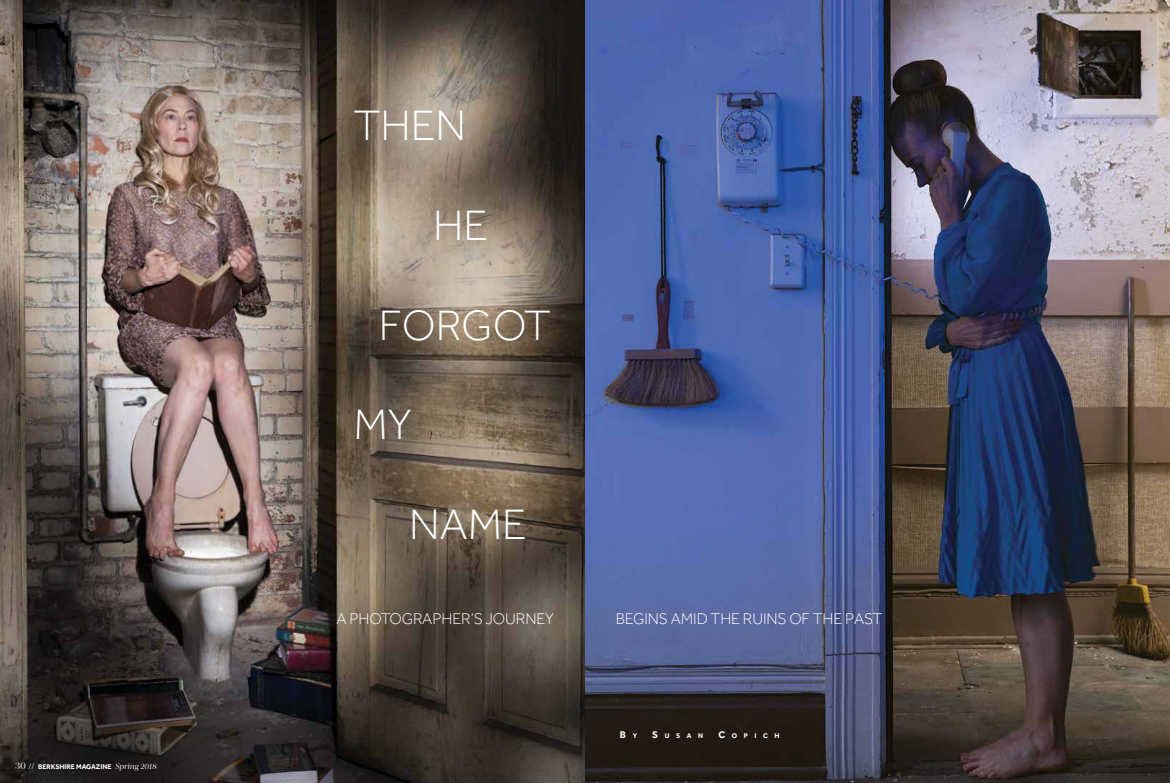
<style>
.page{position:relative;width:1170px;height:783px;background:#fff}
.page>*{position:absolute;margin:0;border:0;box-sizing:border-box;transform-origin:0 0}
.t1{font:300 44px "Effra";color:#fff}
.t2{font:300 16px "Effra";letter-spacing:-.005em;color:#fff}
.t3{font:700 10px "Effra";color:#fff}
.t4{font:700 7px "Effra";color:#fff}
.t5{font:700 7px "Effra";letter-spacing:.95em;color:#fff}
.s1{font-family:"Acta Display";font-weight:400;font-size:10px}
.s2{font-weight:300;font-size:8px}
.s3{font-family:"Acta Display";font-weight:400;font-style:italic;font-size:8px}
.s4{font-size:7px}
.s5{font-size:10px}
</style>
<div class="page">
<img style="left:0;top:0;width:1170px;height:783px">
<p class="t4" style="left:15px;top:763px;width:143px"><span class="s1">30</span> <span class="s2">//</span> BERKSHIRE MAGAZINE <span class="s3">Spring 2018</span></p>
<h1 class="t1" style="left:353px;top:101px;width:114px">THEN</h1>
<h1 class="t1" style="left:433px;top:201px;width:56px">HE</h1>
<h1 class="t1" style="left:379px;top:300px;width:171px">FORGOT</h1>
<h1 class="t1" style="left:353px;top:400px;width:60px">MY</h1>
<h1 class="t1" style="left:409px;top:499px;width:119px">NAME</h1>
<p class="t2" style="left:337px;top:609px;width:219px">A PHOTOGRAPHER’S JOURNEY</p>
<p class="t2" style="left:616px;top:609px;width:267px">BEGINS AMID THE RUINS OF THE PAST</p>
<p class="t3" style="left:620px;top:728px;width:19px">B <span class="s4">Y</span></p>
<p class="t5" style="left:652px;top:731px;width:53px"><span class="s5">S</span>USAN</p>
<p class="t5" style="left:718px;top:731px;width:63px"><span class="s5">C</span>OPICH</p>
</div>
